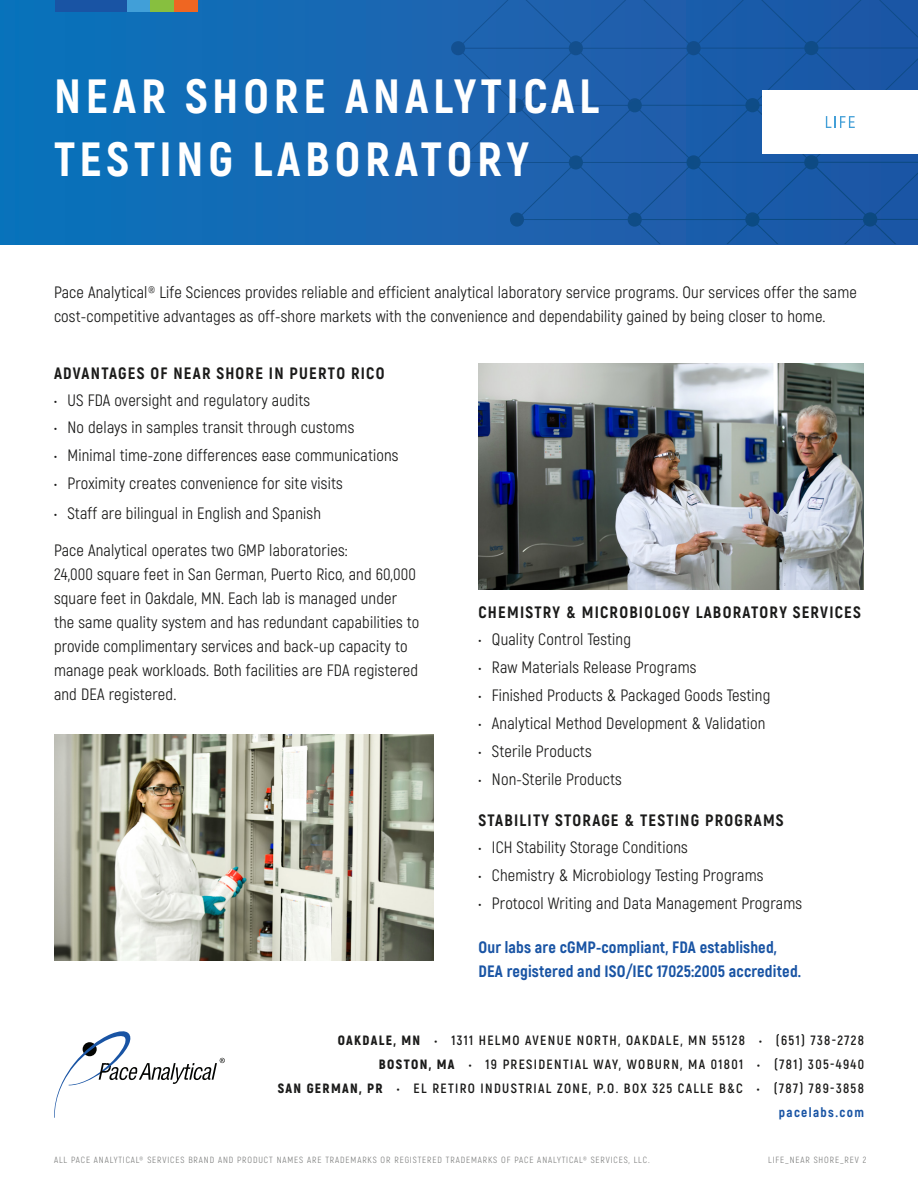
<style>
.page{position:relative;width:918px;height:1188px;background:#fff}
.page>*{position:absolute;margin:0;border:0;box-sizing:border-box;transform-origin:0 0}
.t1{font:800 48px/63px "Akrobat";letter-spacing:.1em;color:#fff}
.Body_text{font:16.5px/24px "Akrobat";letter-spacing:.01em;color:#1b1b1a}
.Subheader{font:800 16.5px "Akrobat";letter-spacing:.075em;color:#1b1b1a}
.Body_text-2{font:800 16.5px/24px "Akrobat";letter-spacing:.01em;color:#1954a4}
.t2{font:700 13.5px "Akrobat";letter-spacing:.1em;color:#1b1b1a}
.t3{font:800 13.5px "Akrobat";letter-spacing:.1em;color:#1954a4}
.t4{font:9px "Akrobat";letter-spacing:.1em;color:#808180}
.s1{font-weight:900}
</style>
<div class="page">
<div style="left:0;top:0;width:918px;height:244px;background:#126cb6"></div>
<svg style="left:451px;top:0;width:467px;height:244px"></svg>
<div style="left:763px;top:90px;width:155px;height:64px;background:#fff"></div>
<svg style="left:826px;top:116px;width:29px;height:12px"></svg>
<div style="left:56px;top:0;width:71px;height:12px;background:#1954a4"></div>
<div style="left:127px;top:0;width:24px;height:12px;background:#419fd8"></div>
<div style="left:174px;top:0;width:24px;height:12px;background:#ef6622"></div>
<div style="left:151px;top:0;width:23px;height:12px;background:#87bf3f"></div>
<svg style="left:54px;top:1031px;width:171px;height:87px"></svg>
<img style="left:54px;top:734px;width:379px;height:227px">
<img style="left:478px;top:363px;width:386px;height:227px">
<p class="t1" style="left:54px;top:64px;width:547px">NEAR SHORE ANALYTICAL<br>TESTING LABORATORY</p>
<p class="Body_text" style="left:54px;top:280px;width:804px">Pace Analytical® Life Sciences provides reliable and efficient analytical laboratory service programs. Our services offer the same cost-competitive advantages as off-shore markets with the convenience and dependability gained by being closer to home.</p>
<p class="Subheader" style="left:54px;top:362px;width:332px">ADVANTAGES OF NEAR SHORE IN PUERTO RICO</p>
<p class="Body_text" style="left:54px;top:388px;width:258px">• US FDA oversight and regulatory audits</p>
<p class="Body_text" style="left:54px;top:416px;width:302px">• No delays in samples transit through customs</p>
<p class="Body_text" style="left:54px;top:444px;width:346px">• Minimal time-zone differences ease communications</p>
<p class="Body_text" style="left:54px;top:472px;width:290px">• Proximity creates convenience for site visits</p>
<p class="Body_text" style="left:54px;top:501px;width:269px">• Staff are bilingual in English and Spanish</p>
<p class="Body_text" style="left:54px;top:538px;width:367px">Pace Analytical operates two GMP laboratories:<br>24,000 square feet in San German, Puerto Rico, and 60,000 square feet in Oakdale, MN. Each lab is managed under the same quality system and has redundant capabilities to provide complimentary services and back-up capacity to manage peak workloads. Both facilities are FDA registered and DEA registered.</p>
<p class="Subheader" style="left:478px;top:602px;width:384px">CHEMISTRY &amp; MICROBIOLOGY LABORATORY SERVICES</p>
<p class="Body_text" style="left:478px;top:628px;width:154px">• Quality Control Testing</p>
<p class="Body_text" style="left:478px;top:655px;width:220px">• Raw Materials Release Programs</p>
<p class="Body_text" style="left:478px;top:683px;width:293px">• Finished Products &amp; Packaged Goods Testing</p>
<p class="Body_text" style="left:478px;top:711px;width:289px">• Analytical Method Development &amp; Validation</p>
<p class="Body_text" style="left:478px;top:739px;width:115px">• Sterile Products</p>
<p class="Body_text" style="left:478px;top:767px;width:145px">• Non-Sterile Products</p>
<p class="Subheader" style="left:478px;top:810px;width:307px">STABILITY STORAGE &amp; TESTING PROGRAMS</p>
<p class="Body_text" style="left:478px;top:835px;width:211px">• ICH Stability Storage Conditions</p>
<p class="Body_text" style="left:478px;top:863px;width:287px">• Chemistry &amp; Microbiology Testing Programs</p>
<p class="Body_text" style="left:478px;top:891px;width:325px">• Protocol Writing and Data Management Programs</p>
<p class="Body_text-2" style="left:478px;top:935px;width:324px">Our labs are cGMP-compliant, FDA established,<br>DEA registered and ISO/IEC 17025:2005 accredited.</p>
<p class="t2" style="left:338px;top:1032px;width:528px"><span class="s1">OAKDALE, MN</span> • 1311 HELMO AVENUE NORTH, OAKDALE, MN 55128 • (651) 738-2728</p>
<p class="t2" style="left:379px;top:1056px;width:487px"><span class="s1">BOSTON, MA</span> • 19 PRESIDENTIAL WAY, WOBURN, MA 01801 • (781) 305-4940</p>
<p class="t2" style="left:278px;top:1080px;width:588px"><span class="s1">SAN GERMAN, PR</span> • EL RETIRO INDUSTRIAL ZONE, P.O. BOX 325 CALLE B&amp;C • (787) 789-3858</p>
<p class="t3" style="left:779px;top:1104px;width:87px">pacelabs.com</p>
<p class="t4" style="left:54px;top:1155px;width:597px">ALL PACE ANALYTICAL® SERVICES BRAND AND PRODUCT NAMES ARE TRADEMARKS OR REGISTERED TRADEMARKS OF PACE ANALYTICAL® SERVICES, LLC.</p>
<p class="t4" style="left:768px;top:1155px;width:100px">LIFE_NEAR SHORE_REV 2</p>
</div>
